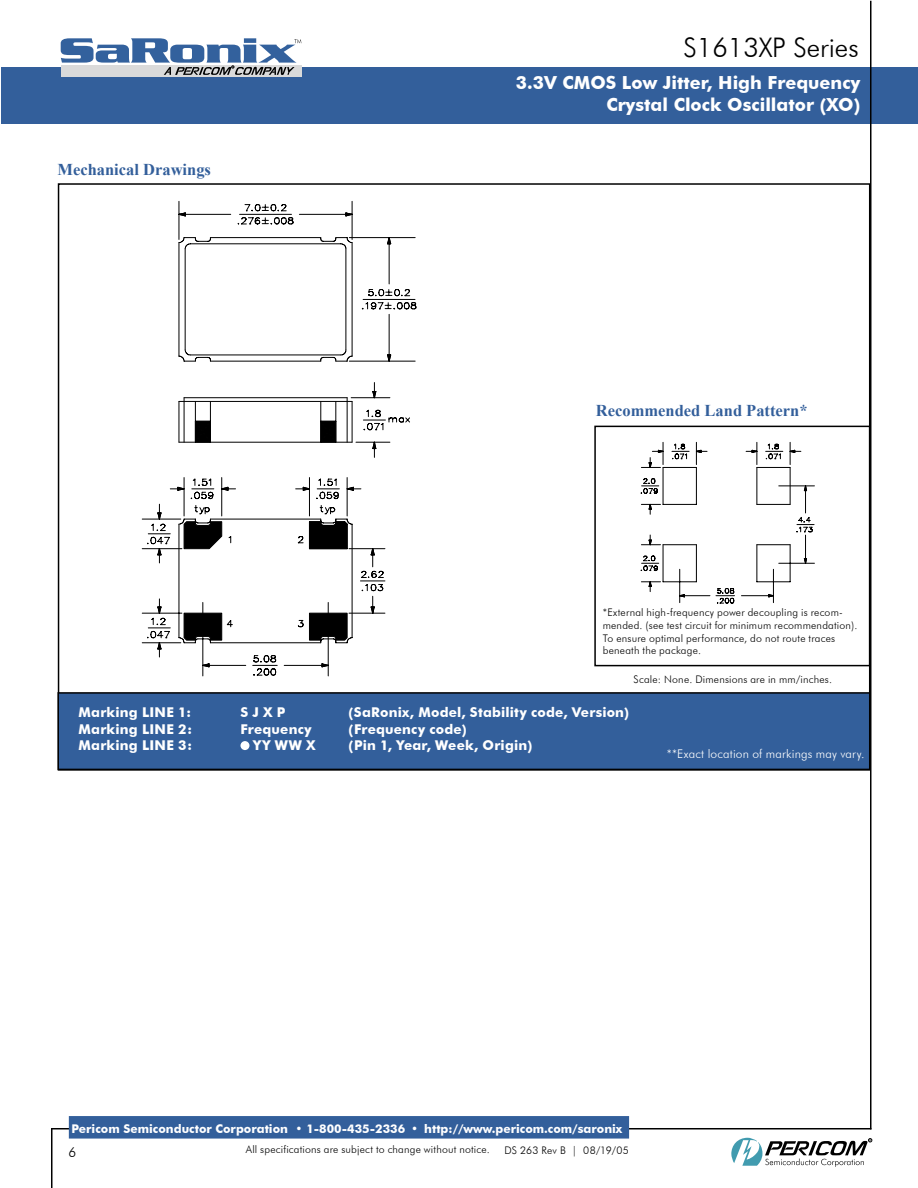
<style>
.page{position:relative;width:918px;height:1188px;background:#fff}
.page>*{position:absolute;margin:0;border:0;box-sizing:border-box;transform-origin:0 0}
.t1{font:300 27px "Futura BT";color:#000}
.t2{font:700 18px/21.6px "Futura BT";color:#fff;text-align:right}
.t3{font:700 16.5px "Times New Roman";color:#335f9b}
.InverseFutura{font:700 13.5px "Futura BT";letter-spacing:.015em;color:#fff}
.t4{font:300 13.5px "Futura BT";color:#000}
.t5{font:700 12px "Futura BT";color:#fff}
.InverseFutura-2{font:300 12px "Futura BT";letter-spacing:.015em;color:#fff}
.small_futura{font:300 10.5px/12.6px "Futura BT";letter-spacing:.02em;color:#000}
</style>
<div class="page">
<svg style="left:731px;top:1138px;width:141px;height:29px"></svg>
<div style="left:1px;top:68px;width:917px;height:56px;background:#335f9b"></div>
<div style="left:61px;top:65px;width:241px;height:11px;background:#dadada"></div>
<svg style="left:61px;top:38px;width:240px;height:37px"></svg>
<hr style="left:870px;top:1px;width:1px;height:1128px;background:#000">
<hr style="left:51px;top:1128px;width:820px;height:1px;background:#000">
<hr style="left:51px;top:1128px;width:1px;height:60px;background:#000">
<div style="left:69px;top:1116px;width:560px;height:23px;background:#335f9b"></div>
<div style="left:58px;top:693px;width:812px;height:76px;background:#335f9b"></div>
<div style="left:57px;top:692px;width:813px;height:78px;border:2px solid #000"></div>
<div style="left:594px;top:426px;width:276px;height:240px;border:2px solid #000"></div>
<div style="left:240px;top:741px;width:9px;height:9px;background:#fff;border-radius:50%"></div>
<svg style="left:640px;top:441px;width:175px;height:162px"></svg>
<svg style="left:141px;top:201px;width:270px;height:476px"></svg>
<p class="t3" style="left:57px;top:158px;width:155px">Mechanical Drawings</p>
<h1 class="t1" style="left:683px;top:31px;width:177px">S1613XP Series</h1>
<h2 class="t2" style="left:516px;top:72px;width:346px">3.3V CMOS Low Jitter, High Frequency<br>Crystal Clock Oscillator (XO)</h2>
<p class="t3" style="left:596px;top:399px;width:213px">Recommended Land Pattern*</p>
<p class="small_futura" style="left:603px;top:606px;width:256px">*External high-frequency power decoupling is recom&shy;mended. (see test circuit for minimum recommendation).<br>To ensure optimal performance, do not route traces beneath the package.</p>
<p class="small_futura" style="left:633px;top:673px;width:200px">Scale: None. Dimensions are in mm/inches.</p>
<p class="InverseFutura" style="left:78px;top:704px;width:114px">Marking LINE 1:</p>
<p class="InverseFutura" style="left:240px;top:704px;width:47px">S J X P</p>
<p class="InverseFutura" style="left:348px;top:704px;width:282px">(SaRonix, Model, Stability code, Version)</p>
<p class="InverseFutura" style="left:78px;top:721px;width:115px">Marking LINE 2:</p>
<p class="InverseFutura" style="left:240px;top:721px;width:73px">Frequency</p>
<p class="InverseFutura" style="left:348px;top:721px;width:120px">(Frequency code)</p>
<p class="InverseFutura" style="left:78px;top:737px;width:115px">Marking LINE 3:</p>
<p class="InverseFutura" style="left:253px;top:737px;width:64px">YY WW X</p>
<p class="InverseFutura" style="left:348px;top:737px;width:185px">(Pin 1, Year, Week, Origin)</p>
<p class="InverseFutura-2" style="left:667px;top:747px;width:199px">**Exact location of markings may vary.</p>
<p class="t5" style="left:72px;top:1121px;width:552px">Pericom Semiconductor Corporation • 1-800-435-2336 • http://www.pericom.com/saronix</p>
<p class="small_futura" style="left:246px;top:1143px;width:246px">All specifications are subject to change without notice.</p>
<p class="t4" style="left:68px;top:1144px;width:9px">6</p>
<p class="small_futura" style="left:504px;top:1144px;width:126px">DS 263 Rev B | 08/19/05</p>
</div>
